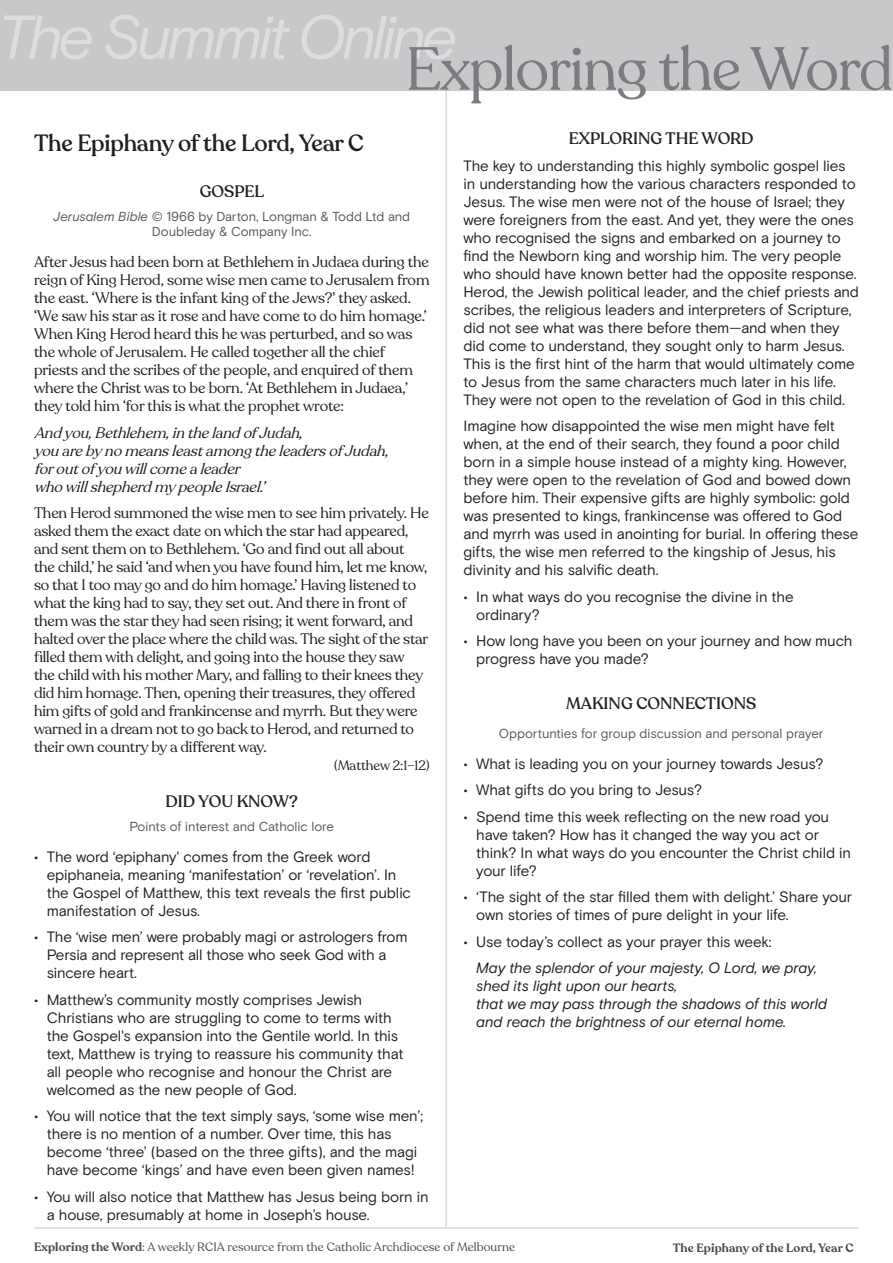
<style>
.page{position:relative;width:893px;height:1263px;background:#fff}
.page>*{position:absolute;margin:0;border:0;box-sizing:border-box;transform-origin:0 0}
.t1{font:italic 61.5px "Basis Grotesque Pro";letter-spacing:-.07em;color:#dcdddf}
.t2{font:60px "Recoleta";letter-spacing:-.02em;color:#7a7c7f}
.resource_head{font:500 23.25px "Recoleta";letter-spacing:-.01em;color:#231f20}
.A_head{font:500 16.5px "Recoleta";color:#231f20}
.List_Bullet{font:15px/18px "Basis Grotesque Pro";letter-spacing:-.01em;color:#231f20}
.scripture{font:15px/18px "Recoleta";letter-spacing:-.01em;color:#231f20}
.Body_Text{font:15px/18px "Basis Grotesque Pro";letter-spacing:-.01em;color:#231f20}
.prayer{font:italic 15px/18px "Basis Grotesque Pro";letter-spacing:-.01em;color:#231f20}
.scripture-2{font:italic 15px/18px "Recoleta";letter-spacing:-.02em;color:#231f20}
.scripture_source{font:13.5px "Recoleta";letter-spacing:-.005em;color:#231f20}
.tagline{font:13.05px/15.6px "Basis Grotesque Pro";letter-spacing:-.01em;color:#57585a;text-align:center}
.t3{font:12px "Recoleta";letter-spacing:.01em;color:#4b4c4d}
.t4{font:600 12px "Recoleta";letter-spacing:.01em;color:#4b4c4d}
.s1{font-style:italic}
.s2{font-weight:600}
</style>
<div class="page">
<div style="left:0;top:0;width:893px;height:90px;background:#c7c8ca"></div>
<hr style="left:446px;top:81px;width:1px;height:1146px;background:#c7c8ca">
<hr style="left:34px;top:1227px;width:825px;height:1px;background:#c7c8ca">
<h1 class="t1" style="left:-2px;top:1px;width:461px">The Summit Online</h1>
<h2 class="t2" style="left:405px;top:32px;width:489px">Exploring the Word</h2>
<p class="resource_head" style="left:34px;top:128px;width:331px">The Epiphany of the Lord, Year C</p>
<p class="A_head" style="left:200px;top:181px;width:66px">GOSPEL</p>
<p class="tagline" style="left:53px;top:209px;width:358px"><span class="s1">Jerusalem Bible</span> © 1966 by Darton, Longman &amp; Todd Ltd and<br>Doubleday &amp; Company Inc.</p>
<p class="scripture" style="left:34px;top:253px;width:397px">After Jesus had been born at Bethlehem in Judaea during the reign of King Herod, some wise men came to Jerusalem from the east. ‘Where is the infant king of the Jews?’ they asked. ‘We saw his star as it rose and have come to do him homage.’ When King Herod heard this he was perturbed, and so was the whole of Jerusalem. He called together all the chief priests and the scribes of the people, and enquired of them where the Christ was to be born. ‘At Bethlehem in Judaea,’ they told him ‘for this is what the prophet wrote:</p>
<p class="scripture-2" style="left:34px;top:424px;width:360px">Andyou,Bethlehem,inthelandof Judah,<br>youareby nomeansleastamongtheleadersof Judah, foroutof youwillcomealeader<br>whowillshepherdmy peopleIsrael.’</p>
<p class="scripture" style="left:34px;top:504px;width:396px">Then Herod summoned the wise men to see him privately. He asked them the exact date on which the star had appeared, and sent them on to Bethlehem. ‘Go and find out all about the child,’ he said ‘and when you have found him, let me know, so that I too may go and do him homage.’ Having listened to what the king had to say, they set out. And there in front of them was the star they had seen rising; it went forward, and halted over the place where the child was. The sight of the star filled them with delight, and going into the house they saw the child with his mother Mary, and falling to their knees they did him homage. Then, opening their treasures, they offered him gifts of gold and frankincense and myrrh. But they were warned in a dream not to go back to Herod, and returned to their own country by a different way.</p>
<p class="scripture_source" style="left:334px;top:757px;width:97px">(Matthew 2:1–12)</p>
<p class="A_head" style="left:166px;top:791px;width:134px">DID YOU KNOW?</p>
<p class="tagline" style="left:129px;top:819px;width:206px">Points of interest and Catholic lore</p>
<p class="List_Bullet" style="left:47px;top:848px;width:366px;text-indent:-13px">• The word ‘epiphany' comes from the Greek word epiphaneia, meaning ‘manifestation’ or ‘revelation’. In the Gospel of Matthew, this text reveals the first public manifestation of Jesus.</p>
<p class="List_Bullet" style="left:47px;top:928px;width:362px;text-indent:-13px">• The ‘wise men’ were probably magi or astrologers from<br>Persia and represent all those who seek God with a sincere heart.</p>
<p class="List_Bullet" style="left:47px;top:991px;width:358px;text-indent:-13px">• Matthew’s community mostly comprises Jewish Christians who are struggling to come to terms with the Gospel's expansion into the Gentile world. In this text, Matthew is trying to reassure his community that all people who recognise and honour the Christ are welcomed as the new people of God.</p>
<p class="List_Bullet" style="left:47px;top:1107px;width:378px;text-indent:-13px">• You will notice that the text simply says, ‘some wise men’; there is no mention of a number. Over time, this has become ‘three’ (based on the three gifts), and the magi have become ‘kings’ and have even been given names!</p>
<p class="List_Bullet" style="left:47px;top:1188px;width:383px;text-indent:-13px">• You will also notice that Matthew has Jesus being born in a house, presumably at home in Joseph’s house.</p>
<p class="A_head" style="left:569px;top:128px;width:186px">EXPLORING THE WORD</p>
<p class="Body_Text" style="left:463px;top:157px;width:397px">The key to understanding this highly symbolic gospel lies in understanding how the various characters responded to Jesus. The wise men were not of the house of Israel; they were foreigners from the east. And yet, they were the ones who recognised the signs and embarked on a journey to find the Newborn king and worship him. The very people who should have known better had the opposite response.<br>Herod, the Jewish political leader, and the chief priests and scribes, the religious leaders and interpreters of Scripture, did not see what was there before them—and when they did come to understand, they sought only to harm Jesus.<br>This is the first hint of the harm that would ultimately come to Jesus from the same characters much later in his life.<br>They were not open to the revelation of God in this child.</p>
<p class="Body_Text" style="left:463px;top:417px;width:396px">Imagine how disappointed the wise men might have felt when, at the end of their search, they found a poor child born in a simple house instead of a mighty king. However, they were open to the revelation of God and bowed down before him. Their expensive gifts are highly symbolic: gold was presented to kings, frankincense was offered to God and myrrh was used in anointing for burial. In offering these gifts, the wise men referred to the kingship of Jesus, his divinity and his salvific death.</p>
<p class="List_Bullet" style="left:476px;top:588px;width:319px;text-indent:-13px">• In what ways do you recognise the divine in the ordinary?</p>
<p class="List_Bullet" style="left:476px;top:632px;width:378px;text-indent:-13px">• How long have you been on your journey and how much progress have you made?</p>
<p class="A_head" style="left:566px;top:694px;width:192px">MAKING CONNECTIONS</p>
<p class="tagline" style="left:499px;top:726px;width:326px">Opportunties for group discussion and personal prayer</p>
<p class="List_Bullet" style="left:463px;top:755px;width:362px">• What is leading you on your journey towards Jesus?</p>
<p class="List_Bullet" style="left:463px;top:781px;width:240px">• What gifts do you bring to Jesus?</p>
<p class="List_Bullet" style="left:476px;top:808px;width:376px;text-indent:-13px">• Spend time this week reflecting on the new road you have taken? How has it changed the way you act or think? In what ways do you encounter the Christ child in your life?</p>
<p class="List_Bullet" style="left:476px;top:888px;width:377px;text-indent:-13px">• ‘The sight of the star filled them with delight.’ Share your own stories of times of pure delight in your life.</p>
<p class="List_Bullet" style="left:463px;top:933px;width:310px">• Use today’s collect as your prayer this week:</p>
<p class="prayer" style="left:476px;top:959px;width:353px">May the splendor of your majesty, O Lord, we pray, shed its light upon our hearts,<br>that we may pass through the shadows of this world and reach the brightness of our eternal home.</p>
<p class="t3" style="left:34px;top:1240px;width:483px"><span class="s2">Exploring the Word</span>: A weekly RCIA resource from the Catholic Archdiocese of Melbourne</p>
<p class="t4" style="left:673px;top:1240px;width:182px">The Epiphany of the Lord, Year C</p>
</div>
